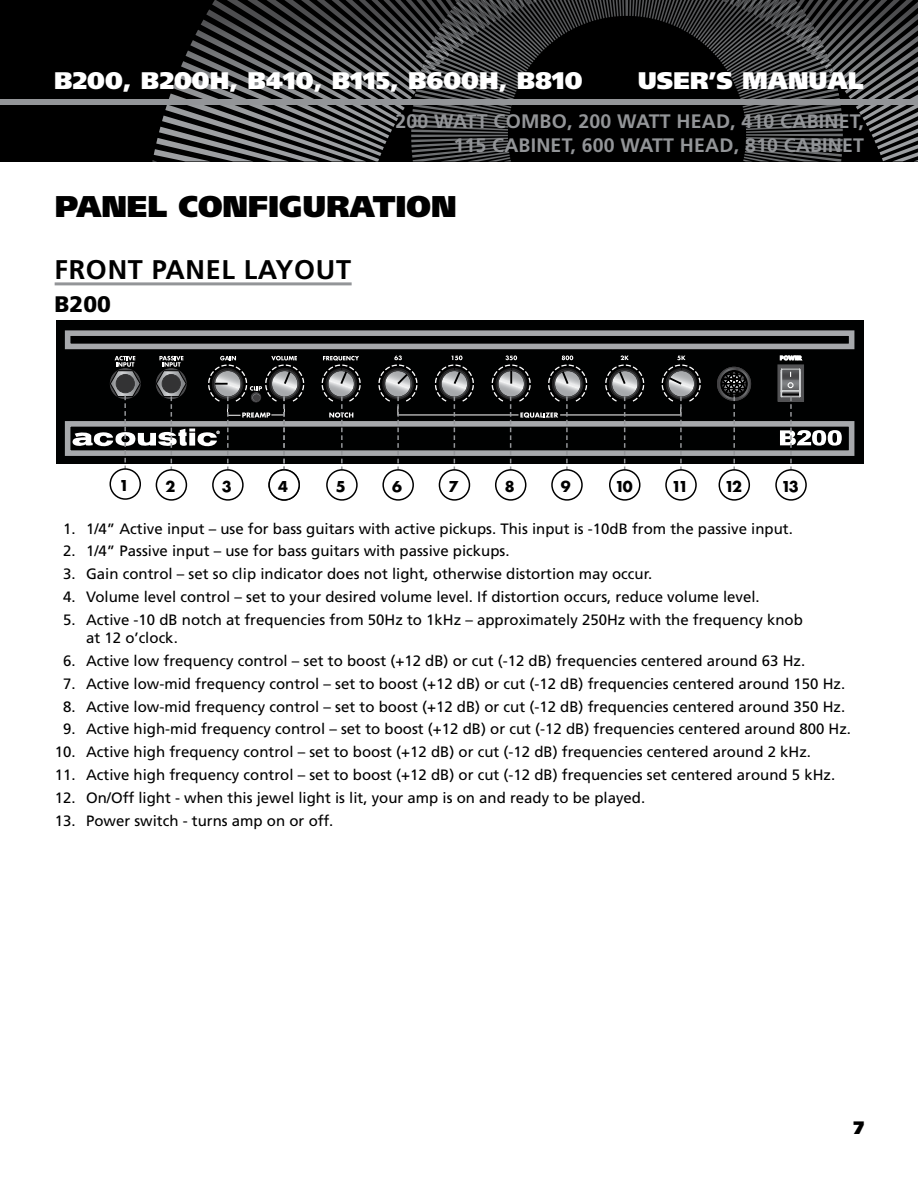
<style>
.page{position:relative;width:918px;height:1188px;background:#fff}
.page>*{position:absolute;margin:0;border:0;box-sizing:border-box;transform-origin:0 0}
.t1{font:900 30px "Frutiger";color:#000}
.t2{font:700 27px "Frutiger";letter-spacing:.025em;color:#000}
.t3{font:900 24px "Frutiger";letter-spacing:.005em;color:#fff}
.t4{font:900 22.5px "Frutiger";color:#000}
.t5{font:700 19.5px/23.4px "Frutiger";letter-spacing:.01em;color:#939598;text-align:right}
.t6{font:900 18px "Frutiger";color:#000}
.t7{font:700 16.5px "Futura T";letter-spacing:-.13em;color:#000}
.t8{font:15px/18px "Frutiger";color:#000}
</style>
<div class="page">
<svg style="left:0;top:0;width:918px;height:161px;background:#222324"></svg>
<img style="left:642px;top:0;width:276px;height:84px">
<img style="left:537px;top:3px;width:238px;height:29px">
<img style="left:473px;top:0;width:308px;height:3px">
<div style="left:0;top:99px;width:918px;height:6px;background:#939598"></div>
<div style="left:56px;top:321px;width:807px;height:143px;background:#000101"></div>
<svg style="left:64px;top:330px;width:791px;height:126px"></svg>
<svg style="left:717px;top:367px;width:34px;height:33px"></svg>
<div style="left:717px;top:367px;width:34px;height:34px;border:1px solid #414042;border-radius:50%"></div>
<svg style="left:780px;top:356px;width:22px;height:4px"></svg>
<div style="left:778px;top:365px;width:25px;height:36px;background:#545456"></div>
<div style="left:777px;top:364px;width:27px;height:38px;border:1px solid #515254"></div>
<div style="left:110px;top:468px;width:31px;height:32px;border:2px solid #000;border-radius:50%"></div>
<div style="left:156px;top:469px;width:31px;height:32px;border:2px solid #000;border-radius:50%"></div>
<div style="left:212px;top:469px;width:32px;height:32px;border:2px solid #000;border-radius:50%"></div>
<div style="left:326px;top:469px;width:32px;height:32px;border:2px solid #000;border-radius:50%"></div>
<div style="left:382px;top:469px;width:32px;height:32px;border:2px solid #000;border-radius:50%"></div>
<div style="left:439px;top:469px;width:31px;height:32px;border:2px solid #000;border-radius:50%"></div>
<div style="left:495px;top:469px;width:31px;height:32px;border:2px solid #000;border-radius:50%"></div>
<div style="left:551px;top:469px;width:32px;height:32px;border:2px solid #000;border-radius:50%"></div>
<div style="left:609px;top:469px;width:32px;height:32px;border:2px solid #000;border-radius:50%"></div>
<div style="left:665px;top:469px;width:32px;height:32px;border:2px solid #000;border-radius:50%"></div>
<svg style="left:721px;top:370px;width:26px;height:101px"></svg>
<div style="left:719px;top:469px;width:31px;height:32px;border:2px solid #000;border-radius:50%"></div>
<svg style="left:780px;top:367px;width:62px;height:104px"></svg>
<div style="left:775px;top:469px;width:32px;height:32px;border:2px solid #000;border-radius:50%"></div>
<svg style="left:72px;top:355px;width:629px;height:116px"></svg>
<div style="left:268px;top:469px;width:32px;height:32px;border:2px solid #000;border-radius:50%"></div>
<hr style="left:55px;top:282px;width:297px;height:3px;background:#939598">
<h3 class="t3" style="left:54px;top:66px;width:530px">B200, B200H, B410, B115, B600H, B810</h3>
<h3 class="t3" style="left:638px;top:66px;width:228px">USER’S MANUAL</h3>
<h3 class="t5" style="left:395px;top:110px;width:470px">200 WATT COMBO, 200 WATT HEAD, 410 CABINET,<br>115 CABINET, 600 WATT HEAD, 810 CABINET</h3>
<h1 class="t1" style="left:55px;top:188px;width:403px">PANEL CONFIGURATION</h1>
<h2 class="t2" style="left:55px;top:253px;width:298px">FRONT PANEL LAYOUT</h2>
<h3 class="t4" style="left:55px;top:290px;width:58px">B200</h3>
<p class="t7" style="left:119px;top:475px;width:11px">1</p>
<p class="t7" style="left:165px;top:476px;width:11px">2</p>
<p class="t7" style="left:222px;top:476px;width:11px">3</p>
<p class="t7" style="left:274px;top:476px;width:19px">1 34</p>
<p class="t7" style="left:336px;top:476px;width:11px">5</p>
<p class="t7" style="left:392px;top:476px;width:11px">6</p>
<p class="t7" style="left:448px;top:476px;width:11px">7</p>
<p class="t7" style="left:505px;top:476px;width:11px">8</p>
<p class="t7" style="left:561px;top:476px;width:11px">9</p>
<p class="t7" style="left:615px;top:476px;width:19px">10</p>
<p class="t7" style="left:672px;top:476px;width:18px">11</p>
<p class="t7" style="left:724px;top:476px;width:19px">12</p>
<p class="t7" style="left:781px;top:476px;width:19px">13</p>
<p class="t8" style="left:63px;top:519px;width:731px">1. 1/4” Active input – use for bass guitars with active pickups. This input is -10dB from the passive input.</p>
<p class="t8" style="left:63px;top:542px;width:448px">2. 1/4” Passive input – use for bass guitars with passive pickups.</p>
<p class="t8" style="left:63px;top:565px;width:591px">3. Gain control – set so clip indicator does not light, otherwise distortion may occur.</p>
<p class="t8" style="left:63px;top:588px;width:698px">4. Volume level control – set to your desired volume level. If distortion occurs, reduce volume level.</p>
<p class="t8" style="left:86px;top:611px;width:718px;text-indent:-23px">5. Active -10 dB notch at frequencies from 50Hz to 1kHz – approximately 250Hz with the frequency knob at 12 o’clock.</p>
<p class="t8" style="left:63px;top:652px;width:744px">6. Active low frequency control – set to boost (+12 dB) or cut (-12 dB) frequencies centered around 63 Hz.</p>
<p class="t8" style="left:63px;top:675px;width:784px">7. Active low-mid frequency control – set to boost (+12 dB) or cut (-12 dB) frequencies centered around 150 Hz.</p>
<p class="t8" style="left:63px;top:697px;width:784px">8. Active low-mid frequency control – set to boost (+12 dB) or cut (-12 dB) frequencies centered around 350 Hz.</p>
<p class="t8" style="left:63px;top:720px;width:789px">9. Active high-mid frequency control – set to boost (+12 dB) or cut (-12 dB) frequencies centered around 800 Hz.</p>
<p class="t8" style="left:55px;top:743px;width:758px">10. Active high frequency control – set to boost (+12 dB) or cut (-12 dB) frequencies centered around 2 kHz.</p>
<p class="t8" style="left:55px;top:766px;width:782px">11. Active high frequency control – set to boost (+12 dB) or cut (-12 dB) frequencies set centered around 5 kHz.</p>
<p class="t8" style="left:55px;top:789px;width:592px">12. On/Off light - when this jewel light is lit, your amp is on and ready to be played.</p>
<p class="t8" style="left:55px;top:812px;width:280px">13. Power switch - turns amp on or off.</p>
<p class="t6" style="left:853px;top:1117px;width:12px">7</p>
</div>
